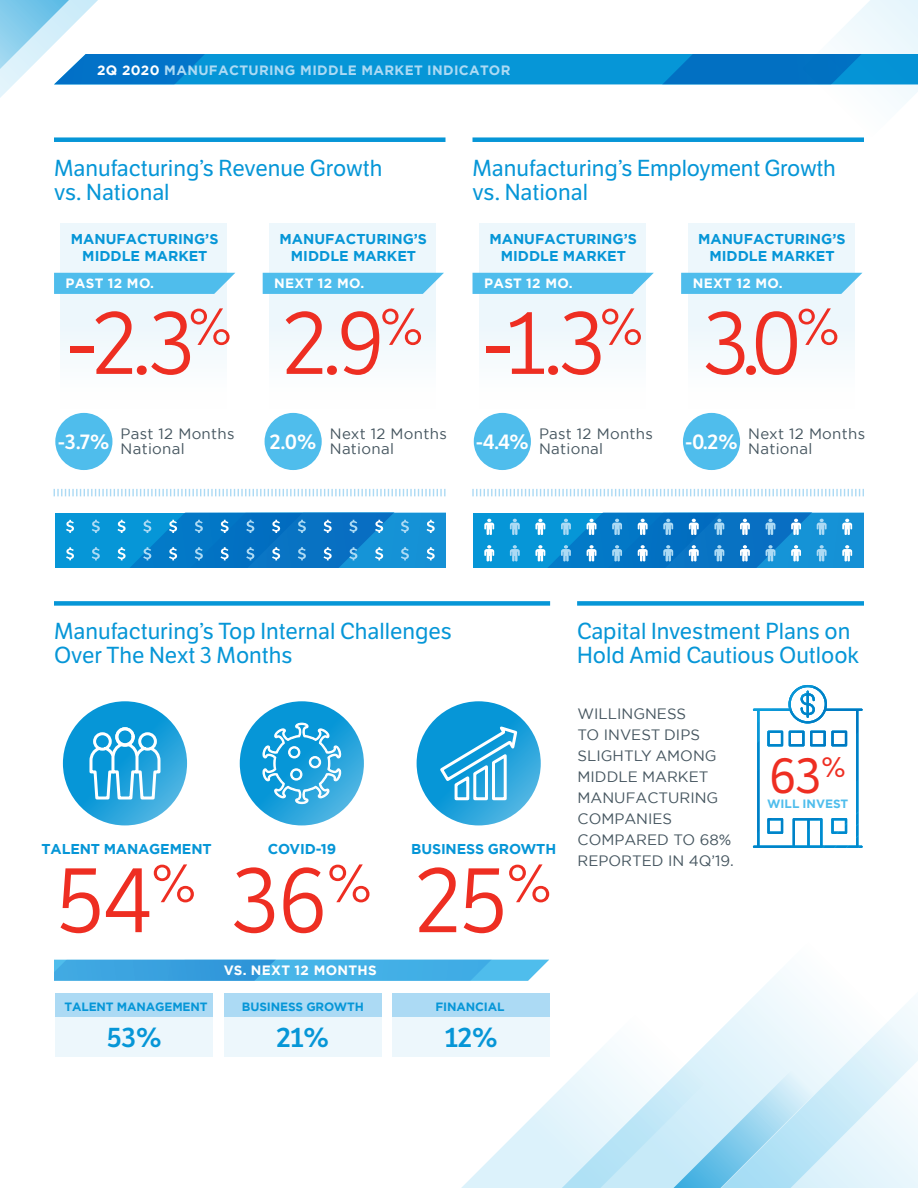
<style>
.page{position:relative;width:918px;height:1188px;background:#fff}
.page>*{position:absolute;margin:0;border:0;box-sizing:border-box;transform-origin:0 0}
.t1{font:90px "LFT Etica";color:#ee2e22}
.t2{font:87px "LFT Etica";color:#ee2e22}
.t3{font:48.75px "LFT Etica";color:#ee2e22}
.t4{font:600 27px "LFT Etica";color:#0696d7}
.Chart_Heading{font:22.5px/24px "LFT Etica";color:#0696d7}
.t5{font:600 20.4px "LFT Etica";color:#fff}
.Chart_Left_Text_copy{font:15px/21px "Gotham";color:#45555f}
.Chart_Left_Text{font:15px/15px "Gotham";letter-spacing:.02em;color:#45555f}
.Subhead_Grey{font:700 14.25px/17.1px "Gotham";color:#0696d7;text-align:center}
.Subhead_Grey-2{font:700 13.5px "Gotham";letter-spacing:.025em;color:#fff}
.Subhead_Grey-3{font:700 13.5px "Gotham";letter-spacing:.025em;color:#acdaf4}
.t6{font:700 12px "Gotham";letter-spacing:-.01em;color:#0696d7}
.t7{font:700 12px "Gotham";color:#4fbdec}
.s1{color:#fff}
</style>
<div class="page">
<div style="left:54px;top:601px;width:496px;height:5px;background:#0696d7"></div>
<div style="left:577px;top:601px;width:287px;height:5px;background:#0696d7"></div>
<svg style="left:55px;top:513px;width:391px;height:54px;background:#1689cf"></svg>
<svg style="left:473px;top:513px;width:390px;height:54px;background:#2591d2"></svg>
<svg style="left:54px;top:489px;width:392px;height:7px"></svg>
<svg style="left:472px;top:489px;width:392px;height:7px"></svg>
<svg style="left:738px;top:973px;width:180px;height:215px"></svg>
<svg style="left:461px;top:1012px;width:355px;height:176px"></svg>
<div style="left:392px;top:994px;width:158px;height:39px;background:#acdaf4"></div>
<div style="left:392px;top:1018px;width:158px;height:39px;background:#edf7fc"></div>
<div style="left:224px;top:994px;width:158px;height:39px;background:#acdaf4"></div>
<div style="left:224px;top:1018px;width:158px;height:39px;background:#edf7fc"></div>
<div style="left:55px;top:994px;width:158px;height:39px;background:#acdaf4"></div>
<div style="left:55px;top:1018px;width:158px;height:39px;background:#edf7fc"></div>
<div style="left:61px;top:223px;width:166px;height:186px;background:linear-gradient(to right,#f2f9fd,#f2f9fd)"></div>
<div style="left:479px;top:223px;width:166px;height:186px;background:linear-gradient(to right,#f2f9fd,#f2f9fd)"></div>
<div style="left:270px;top:223px;width:166px;height:186px;background:linear-gradient(to right,#f2f9fd,#f2f9fd)"></div>
<div style="left:688px;top:223px;width:166px;height:186px;background:linear-gradient(to right,#f2f9fd,#f2f9fd)"></div>
<svg style="left:54px;top:273px;width:181px;height:21px;background:#59c0ed"></svg>
<svg style="left:473px;top:273px;width:181px;height:21px;background:#59c0ed"></svg>
<svg style="left:263px;top:273px;width:181px;height:21px;background:#59c0ed"></svg>
<svg style="left:54px;top:960px;width:495px;height:21px;background:#45ade4"></svg>
<svg style="left:681px;top:273px;width:181px;height:21px;background:#59c0ed"></svg>
<svg style="left:0;top:0;width:918px;height:142px"></svg>
<svg style="left:753px;top:685px;width:61px;height:163px"></svg>
<img style="left:814px;top:686px;width:12px;height:162px">
<img style="left:826px;top:698px;width:12px;height:150px">
<img style="left:838px;top:708px;width:12px;height:140px">
<img style="left:850px;top:708px;width:13px;height:140px">
<svg style="left:240px;top:701px;width:124px;height:124px;background:#1fa0da"></svg>
<svg style="left:63px;top:701px;width:124px;height:124px;background:#1d9fda"></svg>
<svg style="left:417px;top:701px;width:124px;height:124px;background:#1fa0da"></svg>
<svg style="left:438px;top:723px;width:81px;height:79px"></svg>
<svg style="left:88px;top:726px;width:74px;height:75px"></svg>
<div style="left:55px;top:413px;width:57px;height:57px;background:#4fbdec;border-radius:50%"></div>
<div style="left:265px;top:413px;width:57px;height:57px;background:#4fbdec;border-radius:50%"></div>
<div style="left:683px;top:413px;width:57px;height:57px;background:#4fbdec;border-radius:50%"></div>
<div style="left:474px;top:413px;width:57px;height:57px;background:#4fbdec;border-radius:50%"></div>
<svg style="left:262px;top:701px;width:80px;height:125px"></svg>
<p class="Subhead_Grey-3" style="left:97px;top:61px;width:415px"><span class="s1">2Q 2020</span> MANUFACTURING MIDDLE MARKET INDICATOR</p>
<p class="Chart_Heading" style="left:54px;top:156px;width:330px">Manufacturing’s Revenue Growth vs. National</p>
<p class="Chart_Heading" style="left:472px;top:156px;width:365px">Manufacturing’s Employment Growth vs. National</p>
<p class="Subhead_Grey" style="left:71px;top:230px;width:149px">MANUFACTURING’S<br>MIDDLE MARKET</p>
<p class="Subhead_Grey" style="left:489px;top:230px;width:149px">MANUFACTURING’S<br>MIDDLE MARKET</p>
<p class="Subhead_Grey" style="left:280px;top:230px;width:149px">MANUFACTURING’S<br>MIDDLE MARKET</p>
<p class="Subhead_Grey" style="left:698px;top:230px;width:149px">MANUFACTURING’S<br>MIDDLE MARKET</p>
<p class="Subhead_Grey-2" style="left:66px;top:274px;width:90px">PAST 12 MO.</p>
<p class="Subhead_Grey-2" style="left:274px;top:274px;width:92px">NEXT 12 MO.</p>
<p class="Subhead_Grey-2" style="left:484px;top:274px;width:90px">PAST 12 MO.</p>
<p class="Subhead_Grey-2" style="left:693px;top:274px;width:92px">NEXT 12 MO.</p>
<p class="t2" style="left:68px;top:293px;width:166px">-2.3<sup>%</sup></p>
<p class="t2" style="left:483px;top:293px;width:161px">-1.3<sup>%</sup></p>
<p class="t2" style="left:283px;top:293px;width:141px">2.9<sup>%</sup></p>
<p class="t2" style="left:704px;top:293px;width:137px">3.0<sup>%</sup></p>
<p class="Chart_Left_Text" style="left:121px;top:426px;width:115px">Past 12 Months<br>National</p>
<p class="Chart_Left_Text" style="left:539px;top:426px;width:115px">Past 12 Months<br>National</p>
<p class="Chart_Left_Text" style="left:330px;top:426px;width:118px">Next 12 Months<br>National</p>
<p class="Chart_Left_Text" style="left:748px;top:426px;width:118px">Next 12 Months<br>National</p>
<p class="t5" style="left:58px;top:429px;width:53px">-3.7%</p>
<p class="t5" style="left:270px;top:429px;width:48px">2.0%</p>
<p class="t5" style="left:476px;top:429px;width:54px">-4.4%</p>
<p class="t5" style="left:686px;top:429px;width:54px">-0.2%</p>
<p class="Chart_Heading" style="left:54px;top:620px;width:399px">Manufacturing’s Top Internal Challenges<br>Over The Next 3 Months</p>
<p class="Chart_Heading" style="left:577px;top:620px;width:284px">Capital Investment Plans on<br>Hold Amid Cautious Outlook</p>
<p class="Subhead_Grey" style="left:42px;top:841px;width:172px">TALENT MANAGEMENT</p>
<p class="t1" style="left:57px;top:848px;width:317px">54<sup>%</sup> 36<sup>%</sup></p>
<p class="Subhead_Grey" style="left:268px;top:841px;width:70px">COVID-19</p>
<p class="Subhead_Grey" style="left:411px;top:841px;width:146px">BUSINESS GROWTH</p>
<p class="t1" style="left:416px;top:848px;width:137px">25<sup>%</sup></p>
<p class="Subhead_Grey-2" style="left:224px;top:961px;width:155px">VS. NEXT 12 MONTHS</p>
<p class="t6" style="left:64px;top:998px;width:145px">TALENT MANAGEMENT</p>
<p class="t6" style="left:242px;top:998px;width:124px">BUSINESS GROWTH</p>
<p class="t6" style="left:435px;top:998px;width:71px">FINANCIAL</p>
<p class="t4" style="left:107px;top:1021px;width:56px">53%</p>
<p class="t4" style="left:277px;top:1021px;width:54px">21%</p>
<p class="t4" style="left:445px;top:1021px;width:54px">12%</p>
<p class="Chart_Left_Text_copy" style="left:578px;top:703px;width:158px">WILLINGNESS<br>TO INVEST DIPS<br>SLIGHTLY AMONG<br>MIDDLE MARKET<br>MANUFACTURING<br>COMPANIES<br>COMPARED TO 68%<br>REPORTED IN 4Q’19.</p>
<p class="t3" style="left:770px;top:747px;width:77px">63<sup>%</sup></p>
<p class="t7" style="left:767px;top:796px;width:83px">WILL INVEST</p>
</div>
